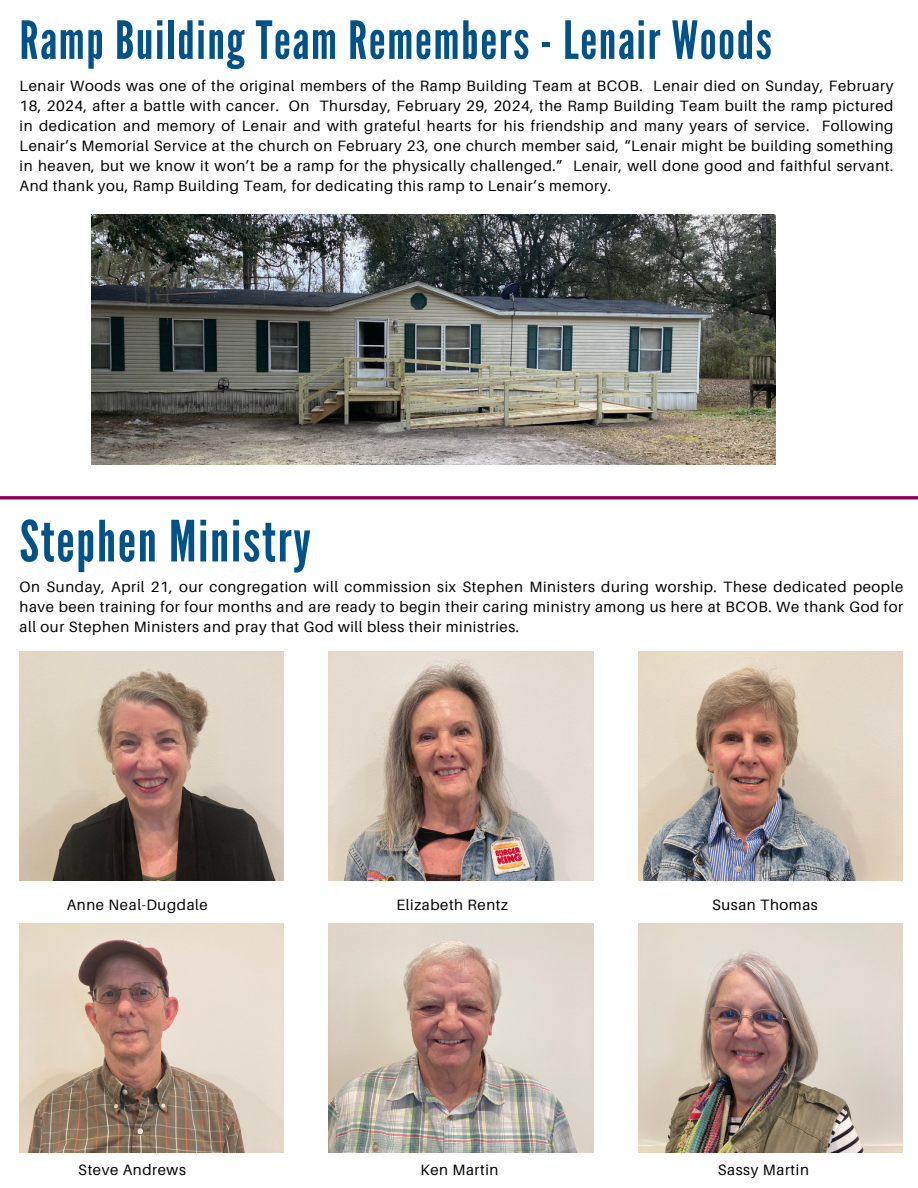
<style>
.page{position:relative;width:918px;height:1188px;background:#fff}
.page>*{position:absolute;margin:0;border:0;box-sizing:border-box;transform-origin:0 0}
.t1{font:56.7px "League Gothic";letter-spacing:.03em;color:#005288}
.t2{font:52.5px "League Gothic";letter-spacing:.03em;color:#005288}
.t3{font:15px/20px "Aileron";letter-spacing:.04em;color:#000;text-align:justify}
</style>
<div class="page">
<svg style="left:0;top:496px;width:918px;height:4px;background:#9c2772"></svg>
<img style="left:20px;top:651px;width:264px;height:230px">
<img style="left:329px;top:651px;width:264px;height:230px">
<img style="left:638px;top:651px;width:265px;height:230px">
<img style="left:20px;top:923px;width:264px;height:230px">
<img style="left:329px;top:923px;width:264px;height:230px">
<img style="left:638px;top:923px;width:265px;height:230px">
<img style="left:92px;top:215px;width:684px;height:250px">
<p class="t2" style="left:20px;top:10px;width:754px">Ramp Building Team Remembers - Lenair Woods</p>
<h1 class="t3" style="left:20px;top:76px;width:875px">Lenair Woods was one of the original members of the Ramp Building Team at BCOB. Lenair died on Sunday, February 18, 2024, after a battle with cancer. On Thursday, February 29, 2024, the Ramp Building Team built the ramp pictured in dedication and memory of Lenair and with grateful hearts for his friendship and many years of service. Following Lenair’s Memorial Service at the church on February 23, one church member said, “Lenair might be building something in heaven, but we know it won’t be a ramp for the physically challenged.” Lenair, well done good and faithful servant.<br>And thank you, Ramp Building Team, for dedicating this ramp to Lenair’s memory.</h1>
<p class="t1" style="left:20px;top:508px;width:293px">Stephen Ministry</p>
<p class="t3" style="left:20px;top:576px;width:885px">On Sunday, April 21, our congregation will commission six Stephen Ministers during worship. These dedicated people have been training for four months and are ready to begin their caring ministry among us here at BCOB. We thank God for all our Stephen Ministers and pray that God will bless their ministries.</p>
<h1 class="t3" style="left:67px;top:895px;width:143px">Anne Neal-Dugdale</h1>
<h1 class="t3" style="left:396px;top:895px;width:113px">Elizabeth Rentz</h1>
<h1 class="t3" style="left:712px;top:895px;width:107px">Susan Thomas</h1>
<p class="t3" style="left:78px;top:1160px;width:109px">Steve Andrews</p>
<p class="t3" style="left:421px;top:1160px;width:79px">Ken Martin</p>
<p class="t3" style="left:718px;top:1160px;width:93px">Sassy Martin</p>
</div>
